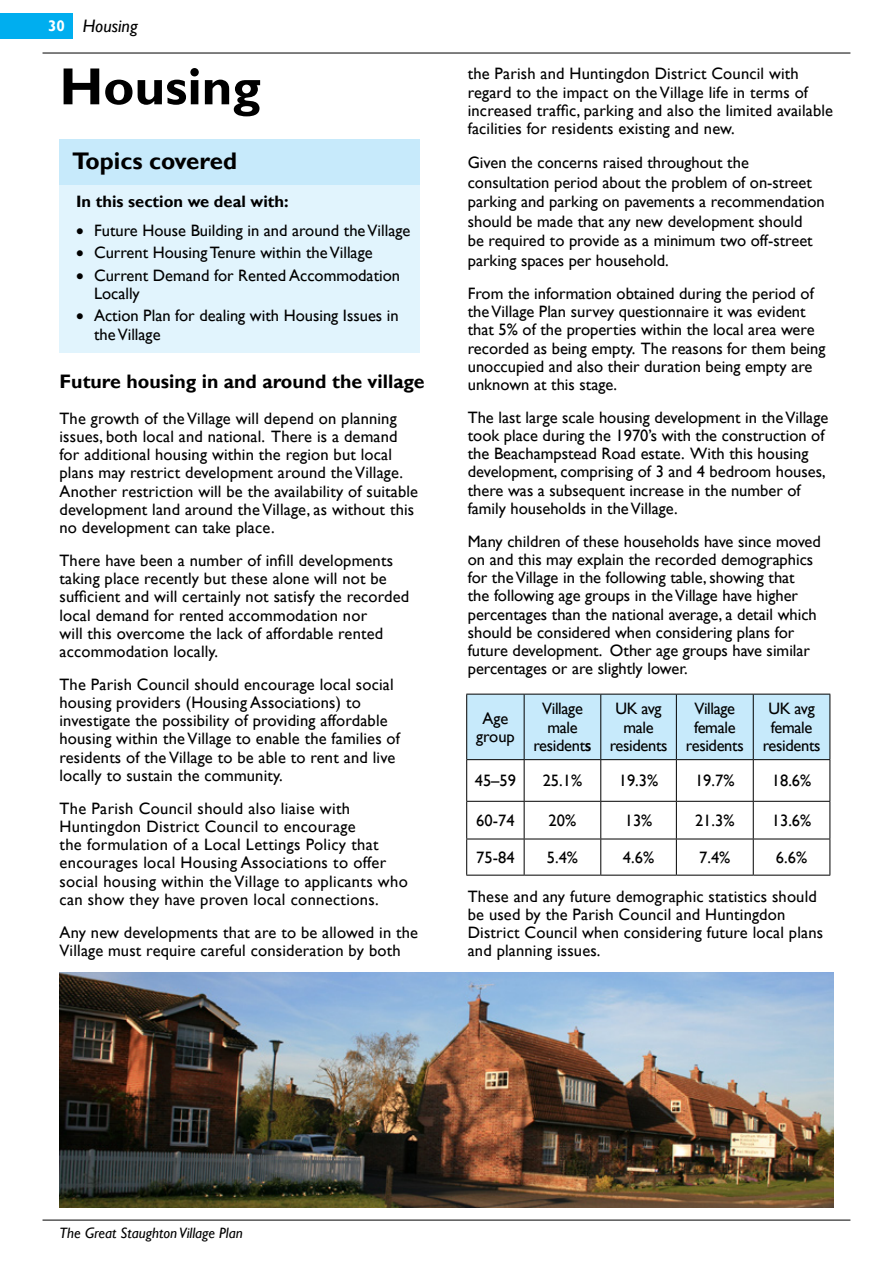
<style>
.page{position:relative;width:893px;height:1263px;background:#fff}
.page>*{position:absolute;margin:0;border:0;box-sizing:border-box;transform-origin:0 0}
.t1{font:700 52.5px "Gill Sans";color:#000}
.t2{font:700 24px "Gill Sans";color:#000}
.t3{font:700 19.5px "Gill Sans";color:#000}
.t4{font:italic 18px "Gill Sans";color:#000}
.t5{font:16.5px/18.1px "Gill Sans";color:#000}
.t6{font:16.5px/18.1px "Gill Sans";letter-spacing:.02em;color:#000}
.t7{font:16.5px/18.1px "Gill Sans";letter-spacing:-.02em;color:#000;text-align:center}
.t8{font:700 16.5px "Gill Sans";color:#000}
.t9{font:italic 15px "Gill Sans";color:#000}
.s1{font-weight:700;font-style:normal;font-size:15.3px;color:#fff}
.s2{font-family:"Calibri";font-weight:700}
</style>
<div class="page">
<hr style="left:43px;top:53px;width:807px;height:1px;background:#000">
<hr style="left:43px;top:1220px;width:807px;height:1px;background:#000">
<div style="left:60px;top:139px;width:360px;height:213px;background:#e1f4fd"></div>
<div style="left:60px;top:139px;width:360px;height:45px;background:#c7eafb"></div>
<svg style="left:467px;top:695px;width:362px;height:180px"></svg>
<hr style="left:466px;top:694px;width:58px;height:1px;background:#000">
<hr style="left:466px;top:694px;width:1px;height:65px;background:#000">
<hr style="left:524px;top:694px;width:77px;height:1px;background:#000">
<hr style="left:524px;top:694px;width:1px;height:65px;background:#000">
<hr style="left:601px;top:694px;width:75px;height:1px;background:#000">
<hr style="left:600px;top:694px;width:1px;height:65px;background:#000">
<hr style="left:676px;top:694px;width:77px;height:1px;background:#000">
<hr style="left:676px;top:694px;width:1px;height:65px;background:#000">
<hr style="left:753px;top:694px;width:77px;height:1px;background:#000">
<hr style="left:753px;top:694px;width:1px;height:65px;background:#000">
<hr style="left:829px;top:694px;width:1px;height:65px;background:#000">
<hr style="left:466px;top:759px;width:58px;height:1px;background:#000">
<hr style="left:466px;top:760px;width:1px;height:41px;background:#000">
<hr style="left:524px;top:759px;width:77px;height:1px;background:#000">
<hr style="left:524px;top:760px;width:1px;height:41px;background:#000">
<hr style="left:601px;top:759px;width:75px;height:1px;background:#000">
<hr style="left:600px;top:760px;width:1px;height:41px;background:#000">
<hr style="left:676px;top:759px;width:77px;height:1px;background:#000">
<hr style="left:676px;top:760px;width:1px;height:41px;background:#000">
<hr style="left:753px;top:759px;width:77px;height:1px;background:#000">
<hr style="left:753px;top:760px;width:1px;height:41px;background:#000">
<hr style="left:829px;top:760px;width:1px;height:41px;background:#000">
<hr style="left:466px;top:801px;width:58px;height:1px;background:#000">
<hr style="left:466px;top:802px;width:1px;height:37px;background:#000">
<hr style="left:524px;top:801px;width:77px;height:1px;background:#000">
<hr style="left:524px;top:802px;width:1px;height:37px;background:#000">
<hr style="left:601px;top:801px;width:75px;height:1px;background:#000">
<hr style="left:600px;top:802px;width:1px;height:37px;background:#000">
<hr style="left:676px;top:801px;width:77px;height:1px;background:#000">
<hr style="left:676px;top:802px;width:1px;height:37px;background:#000">
<hr style="left:753px;top:801px;width:77px;height:1px;background:#000">
<hr style="left:753px;top:802px;width:1px;height:37px;background:#000">
<hr style="left:829px;top:802px;width:1px;height:37px;background:#000">
<hr style="left:466px;top:839px;width:58px;height:1px;background:#000">
<hr style="left:466px;top:839px;width:1px;height:36px;background:#000">
<hr style="left:524px;top:839px;width:77px;height:1px;background:#000">
<hr style="left:524px;top:839px;width:1px;height:36px;background:#000">
<hr style="left:601px;top:839px;width:75px;height:1px;background:#000">
<hr style="left:600px;top:839px;width:1px;height:36px;background:#000">
<hr style="left:676px;top:839px;width:77px;height:1px;background:#000">
<hr style="left:676px;top:839px;width:1px;height:36px;background:#000">
<hr style="left:753px;top:839px;width:77px;height:1px;background:#000">
<hr style="left:753px;top:839px;width:1px;height:36px;background:#000">
<hr style="left:829px;top:839px;width:1px;height:36px;background:#000">
<hr style="left:466px;top:875px;width:58px;height:1px;background:#000">
<hr style="left:524px;top:875px;width:77px;height:1px;background:#000">
<hr style="left:601px;top:875px;width:75px;height:1px;background:#000">
<hr style="left:676px;top:875px;width:77px;height:1px;background:#000">
<hr style="left:753px;top:875px;width:77px;height:1px;background:#000">
<div style="left:0;top:14px;width:72px;height:25px;background:#00aeef"></div>
<img style="left:60px;top:972px;width:773px;height:236px">
<p class="t4" style="left:48px;top:16px;width:91px"><span class="s1">30</span> Housing</p>
<h1 class="t1" style="left:60px;top:55px;width:203px">Housing</h1>
<h2 class="t2" style="left:72px;top:146px;width:166px">Topics covered</h2>
<p class="t8" style="left:76px;top:192px;width:214px">In this section we deal with:</p>
<p class="t5" style="left:76px;top:221px;width:336px">• Future House Building in and around the Village</p>
<p class="t5" style="left:76px;top:244px;width:298px">• Current Housing Tenure within the Village</p>
<p class="t5" style="left:94px;top:266px;width:308px;text-indent:-18px">• Current Demand for Rented Accommodation<br>Locally</p>
<p class="t5" style="left:94px;top:307px;width:306px;text-indent:-18px">• Action Plan for dealing with Housing Issues in the Village</p>
<p class="t3" style="left:60px;top:369px;width:366px">Future housing in and around the village</p>
<p class="t5" style="left:60px;top:410px;width:360px">The growth of the Village will depend on planning issues, both local and national. There is a demand for additional housing within the region but local plans may restrict development around the Village.<br>Another restriction will be the availability of suitable development land around the Village, as without this no development can take place.</p>
<p class="t5" style="left:60px;top:552px;width:351px">There have been a number of infill developments taking place recently but these alone will not be sufficient and will certainly not satisfy the recorded local demand for rented accommodation nor<br>will this overcome the lack of affordable rented accommodation locally.</p>
<p class="t5" style="left:60px;top:676px;width:342px">The Parish Council should encourage local social housing providers (Housing Associations) to investigate the possibility of providing affordable housing within the Village to enable the families of residents of the Village to be able to rent and live locally to sustain the community.</p>
<p class="t6" style="left:60px;top:799px;width:350px">The Parish Council should also liaise with Huntingdon District Council to encourage<br>the formulation of a Local Lettings Policy that encourages local Housing Associations to offer social housing within the Village to applicants who can show they have proven local connections.</p>
<p class="t5" style="left:60px;top:923px;width:360px">Any new developments that are to be allowed in the<br>Village must require careful consideration by both</p>
<p class="t5" style="left:468px;top:65px;width:367px">the Parish and Huntingdon District Council with regard to the impact on the Village life in terms of increased traffic, parking and also the limited available facilities for residents existing and new.</p>
<p class="t5" style="left:468px;top:153px;width:359px;line-height:19.5px">Given the concerns raised throughout the consultation period about the problem of on-street parking and parking on pavements a recommendation should be made that any new development should<br>be required to provide as a minimum two off-street parking spaces per household.</p>
<p class="t5" style="left:468px;top:285px;width:359px">From the information obtained during the period of the Village Plan survey questionnaire it was evident that 5% of the properties within the local area were recorded as being empty. The reasons for them being unoccupied and also their duration being empty are unknown at this stage.</p>
<p class="t5" style="left:468px;top:409px;width:362px">The last large scale housing development in the Village took place during the 1970’s with the construction of the Beachampstead Road estate. With this housing development, comprising of 3 and 4 bedroom houses, there was a subsequent increase in the number of family households in the Village.</p>
<p class="t5" style="left:468px;top:533px;width:355px">Many children of these households have since moved on and this may explain the recorded demographics for the Village in the following table, showing that<br>the following age groups in the Village have higher percentages than the national average, a detail which should be considered when considering plans for future development. Other age groups have similar percentages or are slightly lower.</p>
<p class="t5" style="left:476px;top:710px;width:40px;text-align:center">Age group</p>
<p class="t7" style="left:533px;top:700px;width:60px">Village male resident<span class="s2">s</span></p>
<p class="t7" style="left:610px;top:700px;width:59px">UK avg male residents</p>
<p class="t7" style="left:686px;top:700px;width:59px">Village female residents</p>
<p class="t7" style="left:763px;top:700px;width:59px">UK avg female residents</p>
<p class="t5" style="left:475px;top:772px;width:43px">45–59</p>
<p class="t5" style="left:543px;top:772px;width:41px">25.1%</p>
<p class="t5" style="left:619px;top:772px;width:41px">19.3%</p>
<p class="t5" style="left:695px;top:772px;width:41px">19.7%</p>
<p class="t5" style="left:772px;top:772px;width:41px">18.6%</p>
<p class="t5" style="left:476px;top:811px;width:40px">60-74</p>
<p class="t5" style="left:549px;top:811px;width:29px">20%</p>
<p class="t5" style="left:625px;top:811px;width:29px">13%</p>
<p class="t5" style="left:695px;top:811px;width:41px">21.3%</p>
<p class="t5" style="left:772px;top:811px;width:41px">13.6%</p>
<p class="t5" style="left:476px;top:848px;width:40px">75-84</p>
<p class="t5" style="left:547px;top:848px;width:33px">5.4%</p>
<p class="t5" style="left:623px;top:848px;width:33px">4.6%</p>
<p class="t5" style="left:699px;top:848px;width:33px">7.4%</p>
<p class="t5" style="left:776px;top:848px;width:33px">6.6%</p>
<p class="t5" style="left:468px;top:888px;width:357px">These and any future demographic statistics should be used by the Parish Council and Huntingdon District Council when considering future local plans and planning issues.</p>
<p class="t9" style="left:60px;top:1224px;width:185px">The Great Staughton Village Plan</p>
</div>
